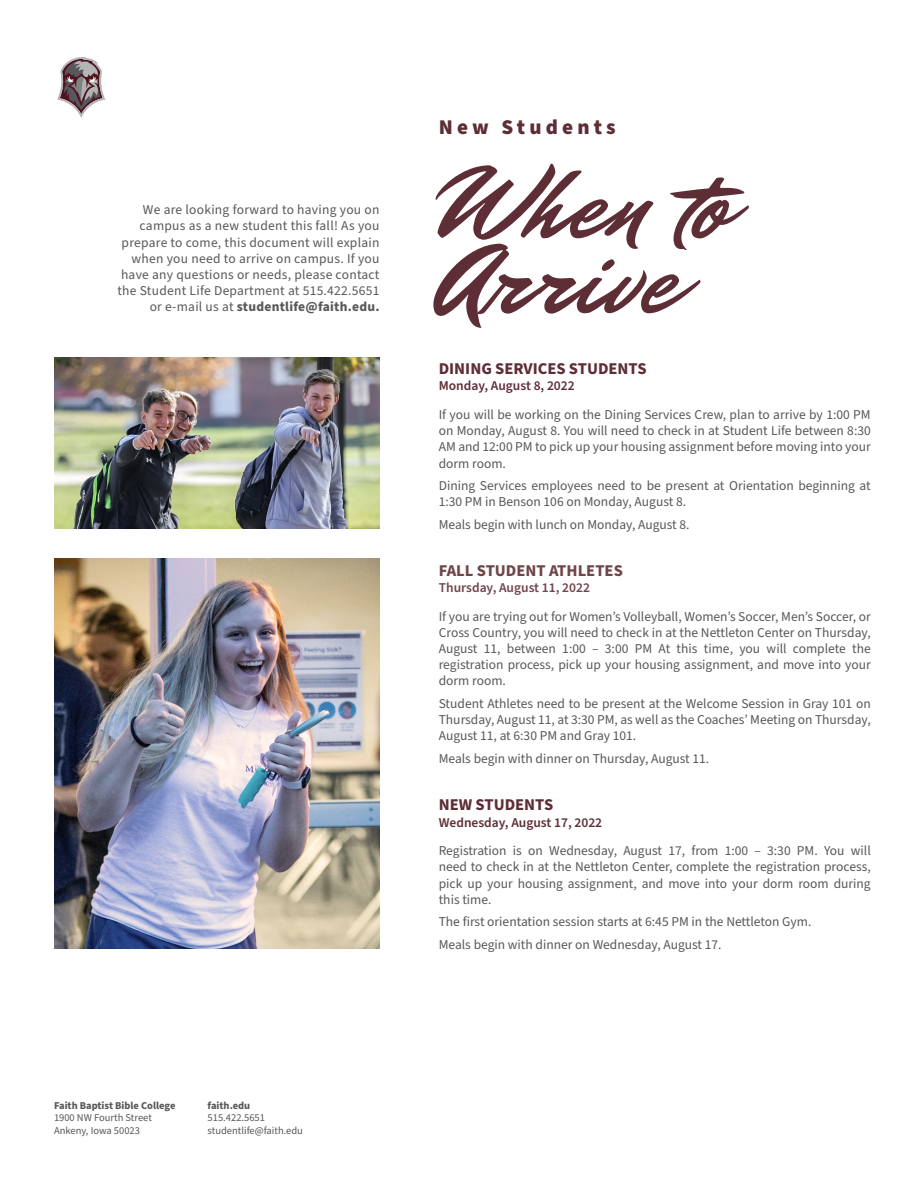
<style>
.page{position:relative;width:918px;height:1188px;background:#fff}
.page>*{position:absolute;margin:0;border:0;box-sizing:border-box;transform-origin:0 0}
.t1{font:105px/75px "Mr Dafoe Pro";color:#5e2e36}
.t2{font:900 21px "Source Sans Pro";letter-spacing:.2em;color:#5e2e36}
.t3{font:700 16.5px "Source Sans Pro";color:#5e2e36}
.t4{font:700 16.5px "Source Sans Pro";color:#70454a}
.t5{font:13.5px/16.2px "Source Sans Pro";color:#57585a;text-align:justify}
.t6{font:13.5px/16.2px "Source Sans Pro";letter-spacing:.02em;color:#57585a;text-align:right}
.t7{font:600 13.5px "Source Sans Pro";color:#5e2e36}
.t8{font:600 13.5px "Source Sans Pro";color:#70454a}
.t9{font:10.5px "Source Sans Pro";color:#57585a}
.t10{font:700 10.5px "Source Sans Pro";color:#57585a}
.s1{font-weight:700}
</style>
<div class="page">
<img style="left:54px;top:57px;width:326px;height:892px">
<p class="t6" style="left:117px;top:202px;width:264px">We are looking forward to having you on campus as a new student this fall! As you prepare to come, this document will explain when you need to arrive on campus. If you have any questions or needs, please contact the Student Life Department at 515.422.5651 or e-mail us at <span class="s1">studentlife@faith.edu.</span></p>
<p class="t2" style="left:439px;top:112px;width:178px">New Students</p>
<p class="t1" style="left:439px;top:163px;width:310px">When to<br>Arrive</p>
<p class="t3" style="left:439px;top:358px;width:209px">DINING SERVICES STUDENTS</p>
<p class="t7" style="left:439px;top:377px;width:138px">Monday, August 8, 2022</p>
<p class="t5" style="left:439px;top:407px;width:434px">If you will be working on the Dining Services Crew, plan to arrive by 1:00 PM on Monday, August 8. You will need to check in at Student Life between 8:30<br>AM and 12:00 PM to pick up your housing assignment before moving into your dorm room.</p>
<p class="t5" style="left:439px;top:478px;width:434px">Dining Services employees need to be present at Orientation beginning at<br>1:30 PM in Benson 106 on Monday, August 8.</p>
<p class="t5" style="left:439px;top:517px;width:252px">Meals begin with lunch on Monday, August 8.</p>
<p class="t4" style="left:439px;top:559px;width:186px">FALL STUDENT ATHLETES</p>
<p class="t8" style="left:439px;top:578px;width:153px">Thursday, August 11, 2022</p>
<p class="t5" style="left:439px;top:608px;width:434px">If you are trying out for Women’s Volleyball, Women’s Soccer, Men’s Soccer, or Cross Country, you will need to check in at the Nettleton Center on Thursday, August 11, between 1:00 – 3:00 PM At this time, you will complete the registration process, pick up your housing assignment, and move into your dorm room.</p>
<p class="t5" style="left:439px;top:696px;width:434px">Student Athletes need to be present at the Welcome Session in Gray 101 on Thursday, August 11, at 3:30 PM, as well as the Coaches’ Meeting on Thursday, August 11, at 6:30 PM and Gray 101.</p>
<p class="t5" style="left:439px;top:751px;width:272px">Meals begin with dinner on Thursday, August 11.</p>
<p class="t3" style="left:439px;top:794px;width:116px">NEW STUDENTS</p>
<p class="t7" style="left:439px;top:813px;width:165px">Wednesday, August 17, 2022</p>
<p class="t5" style="left:439px;top:843px;width:434px">Registration is on Wednesday, August 17, from 1:00 – 3:30 PM. You will need to check in at the Nettleton Center, complete the registration process, pick up your housing assignment, and move into your dorm room during this time.</p>
<p class="t5" style="left:439px;top:914px;width:374px">The first orientation session starts at 6:45 PM in the Nettleton Gym.</p>
<p class="t5" style="left:439px;top:937px;width:284px">Meals begin with dinner on Wednesday, August 17.</p>
<p class="t10" style="left:54px;top:1098px;width:123px">Faith Baptist Bible College</p>
<p class="t9" style="left:54px;top:1111px;width:99px">1900 NW Fourth Street</p>
<p class="t9" style="left:54px;top:1124px;width:88px">Ankeny, Iowa 50023</p>
<p class="t10" style="left:208px;top:1098px;width:44px">faith.edu</p>
<p class="t9" style="left:208px;top:1111px;width:59px">515.422.5651</p>
<p class="t9" style="left:208px;top:1124px;width:97px">studentlife@faith.edu</p>
</div>
